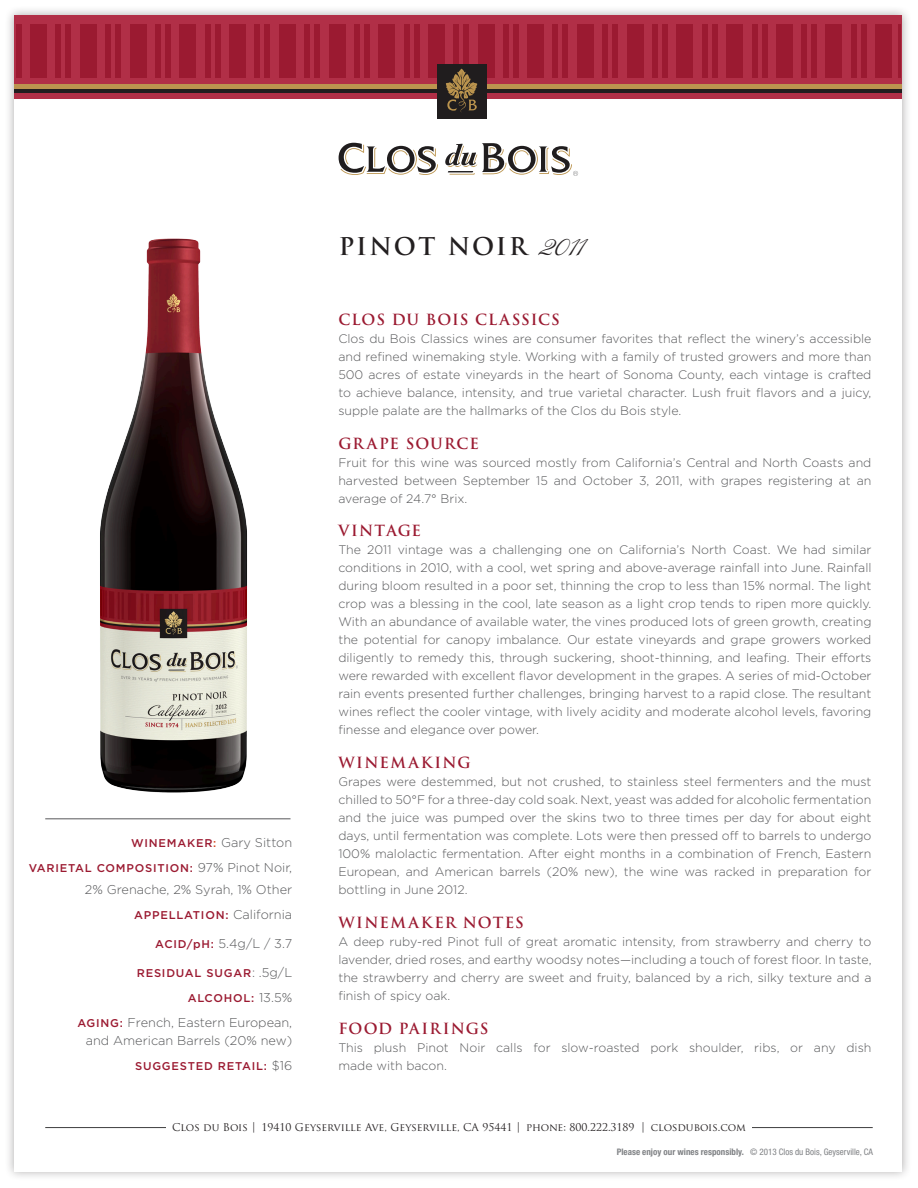
<style>
.page{position:relative;width:918px;height:1188px;background:#fff}
.page>*{position:absolute;margin:0;border:0;box-sizing:border-box;transform-origin:0 0}
.t1{font:700 23.85px "Trajan Pro";letter-spacing:.075em;color:#231f20}
.t2{font:700 15px "Trajan Pro";letter-spacing:.075em;color:#9b1a31}
.t3{font:300 12.75px/18px "Gotham";color:#57585a;text-align:right}
.t4{font:300 12.3px/18px "Gotham";color:#57585a;text-align:justify}
.t5{font:500 11.25px/24.8px "Gotham";letter-spacing:.07em;color:#9b1a31;text-align:right}
.t6{font:10.5px "Trajan Pro";color:#231f20}
.t7{font:700 condensed 9px "Helvetica Neue";color:#808285}
.s1{font-weight:500;font-size:11.25px;color:#9b1a31}
.s2{font-weight:500;font-size:11.25px;color:#d5441f}
.s3{font-weight:300;font-size:12.75px;color:#57585a}
.s4{font-family:"Annabelle JF";font-weight:400;font-size:21px}
.s5{font-weight:400}
</style>
<div class="page">
<div style="left:4px;top:5px;width:908px;height:1176px;background:#231f20;opacity:.35"></div>
<div style="left:14px;top:15px;width:888px;height:1157px;background:#fff"></div>
<img style="left:100px;top:238px;width:148px;height:555px">
<hr style="left:45px;top:819px;width:246px;height:1px;background:#57585a">
<div style="left:14px;top:15px;width:888px;height:84px;background:#b12f47"></div>
<div style="left:478px;top:24px;width:17px;height:53px;background:#9b1a31"></div>
<div style="left:776px;top:24px;width:17px;height:53px;background:#9b1a31"></div>
<div style="left:180px;top:24px;width:16px;height:53px;background:#9b1a31"></div>
<div style="left:503px;top:24px;width:6px;height:53px;background:#9b1a31"></div>
<div style="left:802px;top:24px;width:5px;height:53px;background:#9b1a31"></div>
<div style="left:205px;top:24px;width:5px;height:53px;background:#9b1a31"></div>
<div style="left:428px;top:24px;width:17px;height:53px;background:#9b1a31"></div>
<div style="left:726px;top:24px;width:17px;height:53px;background:#9b1a31"></div>
<div style="left:130px;top:24px;width:16px;height:53px;background:#9b1a31"></div>
<div style="left:464px;top:24px;width:5px;height:53px;background:#9b1a31"></div>
<div style="left:762px;top:24px;width:5px;height:53px;background:#9b1a31"></div>
<div style="left:165px;top:24px;width:6px;height:53px;background:#9b1a31"></div>
<div style="left:454px;top:24px;width:5px;height:53px;background:#9b1a31"></div>
<div style="left:752px;top:24px;width:5px;height:53px;background:#9b1a31"></div>
<div style="left:155px;top:24px;width:6px;height:53px;background:#9b1a31"></div>
<div style="left:378px;top:24px;width:17px;height:53px;background:#9b1a31"></div>
<div style="left:80px;top:24px;width:17px;height:53px;background:#9b1a31"></div>
<div style="left:677px;top:24px;width:16px;height:53px;background:#9b1a31"></div>
<div style="left:414px;top:24px;width:5px;height:53px;background:#9b1a31"></div>
<div style="left:712px;top:24px;width:6px;height:53px;background:#9b1a31"></div>
<div style="left:115px;top:24px;width:6px;height:53px;background:#9b1a31"></div>
<div style="left:404px;top:24px;width:5px;height:53px;background:#9b1a31"></div>
<div style="left:702px;top:24px;width:6px;height:53px;background:#9b1a31"></div>
<div style="left:105px;top:24px;width:6px;height:53px;background:#9b1a31"></div>
<div style="left:329px;top:24px;width:16px;height:53px;background:#9b1a31"></div>
<div style="left:30px;top:24px;width:17px;height:53px;background:#9b1a31"></div>
<div style="left:627px;top:24px;width:16px;height:53px;background:#9b1a31"></div>
<div style="left:364px;top:24px;width:6px;height:53px;background:#9b1a31"></div>
<div style="left:66px;top:24px;width:5px;height:53px;background:#9b1a31"></div>
<div style="left:662px;top:24px;width:6px;height:53px;background:#9b1a31"></div>
<div style="left:354px;top:24px;width:6px;height:53px;background:#9b1a31"></div>
<div style="left:56px;top:24px;width:5px;height:53px;background:#9b1a31"></div>
<div style="left:652px;top:24px;width:6px;height:53px;background:#9b1a31"></div>
<div style="left:279px;top:24px;width:17px;height:53px;background:#9b1a31"></div>
<div style="left:577px;top:24px;width:17px;height:53px;background:#9b1a31"></div>
<div style="left:875px;top:24px;width:17px;height:53px;background:#9b1a31"></div>
<div style="left:314px;top:24px;width:6px;height:53px;background:#9b1a31"></div>
<div style="left:16px;top:24px;width:5px;height:53px;background:#9b1a31"></div>
<div style="left:612px;top:24px;width:6px;height:53px;background:#9b1a31"></div>
<div style="left:304px;top:24px;width:6px;height:53px;background:#9b1a31"></div>
<div style="left:602px;top:24px;width:6px;height:53px;background:#9b1a31"></div>
<hr style="left:898px;top:24px;width:3px;height:53px;background:#9b1a31">
<div style="left:229px;top:24px;width:17px;height:53px;background:#9b1a31"></div>
<div style="left:527px;top:24px;width:17px;height:53px;background:#9b1a31"></div>
<div style="left:826px;top:24px;width:16px;height:53px;background:#9b1a31"></div>
<div style="left:265px;top:24px;width:5px;height:53px;background:#9b1a31"></div>
<div style="left:563px;top:24px;width:5px;height:53px;background:#9b1a31"></div>
<div style="left:861px;top:24px;width:5px;height:53px;background:#9b1a31"></div>
<div style="left:255px;top:24px;width:5px;height:53px;background:#9b1a31"></div>
<div style="left:553px;top:24px;width:5px;height:53px;background:#9b1a31"></div>
<div style="left:851px;top:24px;width:5px;height:53px;background:#9b1a31"></div>
<div style="left:215px;top:24px;width:5px;height:53px;background:#9b1a31"></div>
<div style="left:513px;top:24px;width:5px;height:53px;background:#9b1a31"></div>
<div style="left:811px;top:24px;width:6px;height:53px;background:#9b1a31"></div>
<svg style="left:14px;top:88px;width:888px;height:4px;background:#483a2a"></svg>
<hr style="left:14px;top:84px;width:888px;height:4px;background:#bc944f">
<div style="left:437px;top:64px;width:49px;height:54px;background:#201d1e"></div>
<svg style="left:446px;top:69px;width:31px;height:43px"></svg>
<svg style="left:339px;top:143px;width:239px;height:33px"></svg>
<hr style="left:45px;top:1127px;width:828px;height:1px;background:#3e3e3f">
<div style="left:166px;top:1123px;width:586px;height:15px;background:#fff"></div>
<p class="t3" style="left:131px;top:833px;width:163px"><span class="s1">WINEMAKER</span><span class="s2">:</span> Gary Sitton</p>
<p class="t5" style="left:29px;top:855px;width:265px">VARIETAL COMPOSITION: <span class="s3">97% Pinot Noir,</span></p>
<p class="t3" style="left:85px;top:880px;width:209px">2% Grenache, 2% Syrah, 1% Other</p>
<p class="t5" style="left:134px;top:902px;width:160px">APPELLATION: <span class="s3">California</span></p>
<p class="t3" style="left:155px;top:934px;width:139px"><span class="s1">ACID/pH:</span> 5.4g/L / 3.7</p>
<p class="t5" style="left:137px;top:961px;width:157px">RESIDUAL SUGAR<span class="s3">: .5g/L<br></span>ALCOHOL: <span class="s3">13.5%</span></p>
<p class="t3" style="left:77px;top:1013px;width:216px"><span class="s1">AGING:</span> French, Eastern European, and American Barrels (20% new)</p>
<p class="t5" style="left:135px;top:1053px;width:159px">SUGGESTED RETAIL: <span class="s3">$16</span></p>
<h1 class="t1" style="left:339px;top:231px;width:249px">PINOT NOIR <span class="s4">2011</span></h1>
<p class="t2" style="left:338px;top:310px;width:223px">CLOS DU BOIS CLASSICS</p>
<p class="t4" style="left:338px;top:329px;width:535px">Clos du Bois Classics wines are consumer favorites that reflect the winery’s accessible and refined winemaking style. Working with a family of trusted growers and more than 500 acres of estate vineyards in the heart of Sonoma County, each vintage is crafted to achieve balance, intensity, and true varietal character. Lush fruit flavors and a juicy, supple palate are the hallmarks of the Clos du Bois style.</p>
<p class="t2" style="left:338px;top:434px;width:142px">GR APE SOURCE</p>
<p class="t4" style="left:338px;top:453px;width:535px">Fruit for this wine was sourced mostly from California’s Central and North Coasts and harvested between September 15 and October 3, 2011, with grapes registering at an average of 24.7° Brix.</p>
<p class="t2" style="left:338px;top:522px;width:84px">VINTAGE</p>
<p class="t4" style="left:338px;top:541px;width:535px">The 2011 vintage was a challenging one on California’s North Coast. We had similar conditions in 2010, with a cool, wet spring and above-average rainfall into June. Rainfall during bloom resulted in a poor set, thinning the crop to less than 15% normal. The light crop was a blessing in the cool, late season as a light crop tends to ripen more quickly.<br>With an abundance of available water, the vines produced lots of green growth, creating the potential for canopy imbalance. Our estate vineyards and grape growers worked diligently to remedy this, through suckering, shoot-thinning, and leafing. Their efforts were rewarded with excellent flavor development in the grapes. A series of mid-October rain events presented further challenges, bringing harvest to a rapid close. The resultant wines reflect the cooler vintage, with lively acidity and moderate alcohol levels, favoring finesse and elegance over power.</p>
<p class="t2" style="left:338px;top:753px;width:134px">WINEMAKING</p>
<p class="t4" style="left:338px;top:773px;width:535px">Grapes were destemmed, but not crushed, to stainless steel fermenters and the must chilled to 50°F for a three-day cold soak. Next, yeast was added for alcoholic fermentation and the juice was pumped over the skins two to three times per day for about eight days, until fermentation was complete. Lots were then pressed off to barrels to undergo 100% malolactic fermentation. After eight months in a combination of French, Eastern European, and American barrels (20% new), the wine was racked in preparation for bottling in June 2012.</p>
<p class="t2" style="left:338px;top:913px;width:187px">WINEMAKER NOTES</p>
<p class="t4" style="left:338px;top:932px;width:535px">A deep ruby-red Pinot full of great aromatic intensity, from strawberry and cherry to lavender, dried roses, and earthy woodsy notes—including a touch of forest floor. In taste, the strawberry and cherry are sweet and fruity, balanced by a rich, silky texture and a finish of spicy oak.</p>
<p class="t2" style="left:338px;top:1019px;width:152px">FOOD PAIRINGS</p>
<p class="t4" style="left:338px;top:1038px;width:535px">This plush Pinot Noir calls for slow-roasted pork shoulder, ribs, or any dish made with bacon.</p>
<p class="t6" style="left:172px;top:1121px;width:575px">Clos du Bois | 19410 Geyserville Ave, Geyserville, CA 95441 | phone: 800.222.3189 | closdubois.com</p>
<p class="t7" style="left:617px;top:1146px;width:258px">Please enjoy our wines responsibly. <span class="s5">© 2013 Clos du Bois, Geyserville, CA</span></p>
</div>
